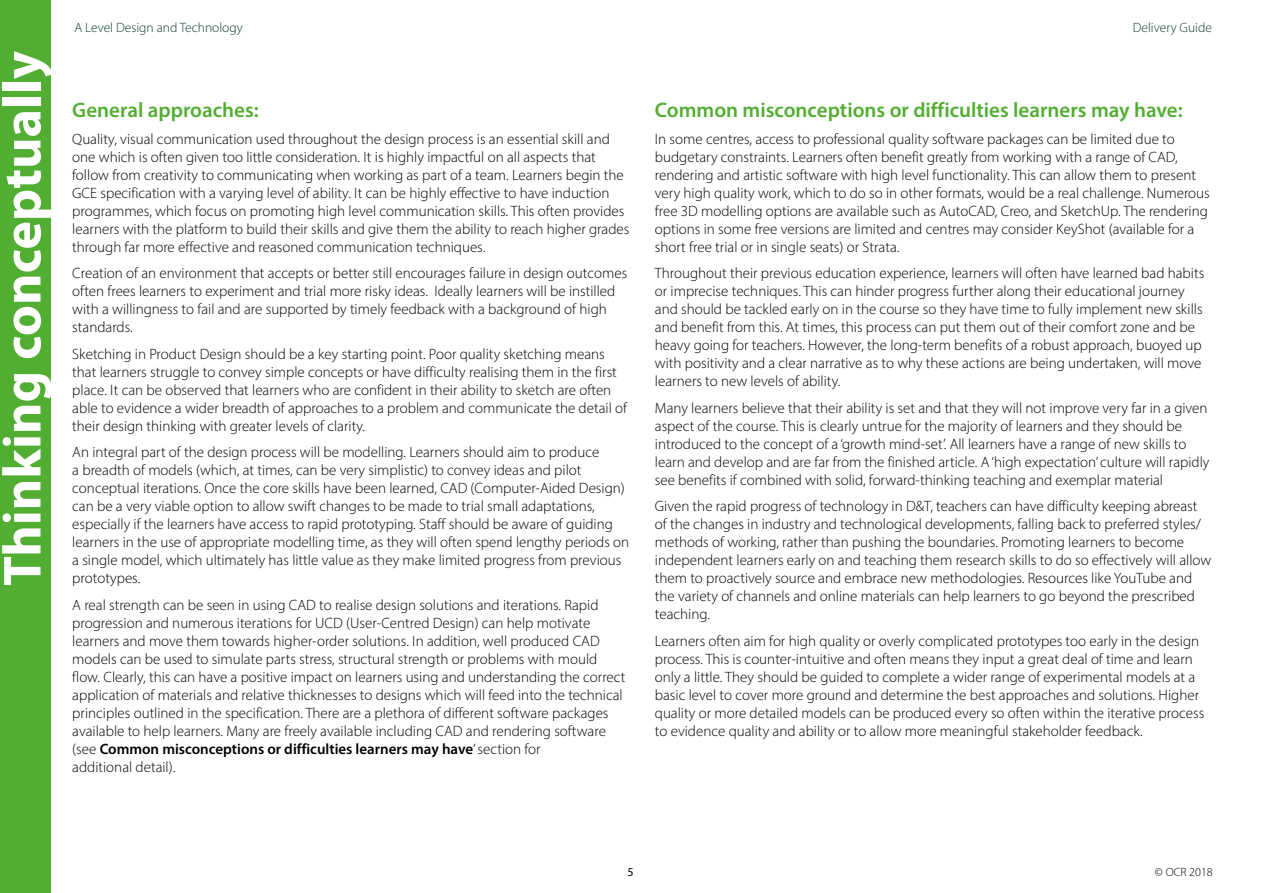
<style>
.page{position:relative;width:1263px;height:893px;background:#fff}
.page>*{position:absolute;margin:0;border:0;box-sizing:border-box;transform-origin:0 0}
.t1{font:700 54px "Myriad Pro";color:#fff}
.Header_3{font:600 21px "Myriad Pro";color:#52ae32}
.body{font:300 15px/18px "Myriad Pro";color:#000}
.t2{font:300 13.5px "Myriad Pro";color:#0e3d2e}
.t3{font:300 12px "Myriad Pro";color:#000}
.t4{font:12px "Myriad Pro";color:#000}
.s1{font-weight:600}
</style>
<div class="page">
<div style="left:0;top:0;width:51px;height:893px;background:#52ae32"></div>
<h1 class="t1" style="left:-13px;top:586px;width:536px;rotate:-90deg">Thinking conceptually</h1>
<p class="t2" style="left:74px;top:20px;width:170px">A Level Design and Technology</p>
<p class="Header_3" style="left:72px;top:97px;width:188px">General approaches:</p>
<h4 class="body" style="left:72px;top:130px;width:559px">Quality, visual communication used throughout the design process is an essential skill and one which is often given too little consideration. It is highly impactful on all aspects that follow from creativity to communicating when working as part of a team. Learners begin the GCE specification with a varying level of ability. It can be highly effective to have induction programmes, which focus on promoting high level communication skills. This often provides learners with the platform to build their skills and give them the ability to reach higher grades through far more effective and reasoned communication techniques.</h4>
<h4 class="body" style="left:72px;top:264px;width:556px">Creation of an environment that accepts or better still encourages failure in design outcomes often frees learners to experiment and trial more risky ideas. Ideally learners will be instilled with a willingness to fail and are supported by timely feedback with a background of high standards.</h4>
<h4 class="body" style="left:72px;top:345px;width:556px">Sketching in Product Design should be a key starting point. Poor quality sketching means that learners struggle to convey simple concepts or have difficulty realising them in the first place. It can be observed that learners who are confident in their ability to sketch are often able to evidence a wider breadth of approaches to a problem and communicate the detail of their design thinking with greater levels of clarity.</h4>
<h4 class="body" style="left:72px;top:443px;width:558px">An integral part of the design process will be modelling. Learners should aim to produce<br>a breadth of models (which, at times, can be very simplistic) to convey ideas and pilot conceptual iterations. Once the core skills have been learned, CAD (Computer-Aided Design) can be a very viable option to allow swift changes to be made to trial small adaptations, especially if the learners have access to rapid prototyping. Staff should be aware of guiding learners in the use of appropriate modelling time, as they will often spend lengthy periods on a single model, which ultimately has little value as they make limited progress from previous prototypes.</h4>
<h4 class="body" style="left:72px;top:596px;width:555px">A real strength can be seen in using CAD to realise design solutions and iterations. Rapid progression and numerous iterations for UCD (User-Centred Design) can help motivate learners and move them towards higher-order solutions. In addition, well produced CAD models can be used to simulate parts stress, structural strength or problems with mould flow. Clearly, this can have a positive impact on learners using and understanding the correct application of materials and relative thicknesses to designs which will feed into the technical principles outlined in the specification. There are a plethora of different software packages available to help learners. Many are freely available including CAD and rendering software (see <span class="s1">Common misconceptions or difficulties learners may have</span>’ section for<br>additional detail).</h4>
<p class="t2" style="left:1133px;top:20px;width:81px">Delivery Guide</p>
<p class="Header_3" style="left:655px;top:97px;width:529px">Common misconceptions or difficulties learners may have:</p>
<h4 class="body" style="left:655px;top:130px;width:556px">In some centres, access to professional quality software packages can be limited due to budgetary constraints. Learners often benefit greatly from working with a range of CAD, rendering and artistic software with high level functionality. This can allow them to present very high quality work, which to do so in other formats, would be a real challenge. Numerous free 3D modelling options are available such as AutoCAD, Creo, and SketchUp. The rendering options in some free versions are limited and centres may consider KeyShot (available for a short free trial or in single seats) or Strata.</h4>
<h4 class="body" style="left:655px;top:264px;width:551px">Throughout their previous education experience, learners will often have learned bad habits or imprecise techniques. This can hinder progress further along their educational journey and should be tackled early on in the course so they have time to fully implement new skills and benefit from this. At times, this process can put them out of their comfort zone and be heavy going for teachers. However, the long-term benefits of a robust approach, buoyed up with positivity and a clear narrative as to why these actions are being undertaken, will move learners to new levels of ability.</h4>
<h4 class="body" style="left:655px;top:399px;width:556px">Many learners believe that their ability is set and that they will not improve very far in a given aspect of the course. This is clearly untrue for the majority of learners and they should be introduced to the concept of a ‘growth mind-set’. All learners have a range of new skills to learn and develop and are far from the finished article. A ‘high expectation’ culture will rapidly see benefits if combined with solid, forward-thinking teaching and exemplar material</h4>
<h4 class="body" style="left:655px;top:497px;width:558px">Given the rapid progress of technology in D&amp;T, teachers can have difficulty keeping abreast of the changes in industry and technological developments, falling back to preferred styles/ methods of working, rather than pushing the boundaries. Promoting learners to become independent learners early on and teaching them research skills to do so effectively will allow them to proactively source and embrace new methodologies. Resources like YouTube and the variety of channels and online materials can help learners to go beyond the prescribed teaching.</h4>
<h4 class="body" style="left:655px;top:632px;width:551px">Learners often aim for high quality or overly complicated prototypes too early in the design process. This is counter-intuitive and often means they input a great deal of time and learn only a little. They should be guided to complete a wider range of experimental models at a basic level to cover more ground and determine the best approaches and solutions. Higher quality or more detailed models can be produced every so often within the iterative process to evidence quality and ability or to allow more meaningful stakeholder feedback.</h4>
<p class="t4" style="left:627px;top:865px;width:8px">5</p>
<p class="t3" style="left:1155px;top:865px;width:59px">© OCR 2018</p>
</div>
